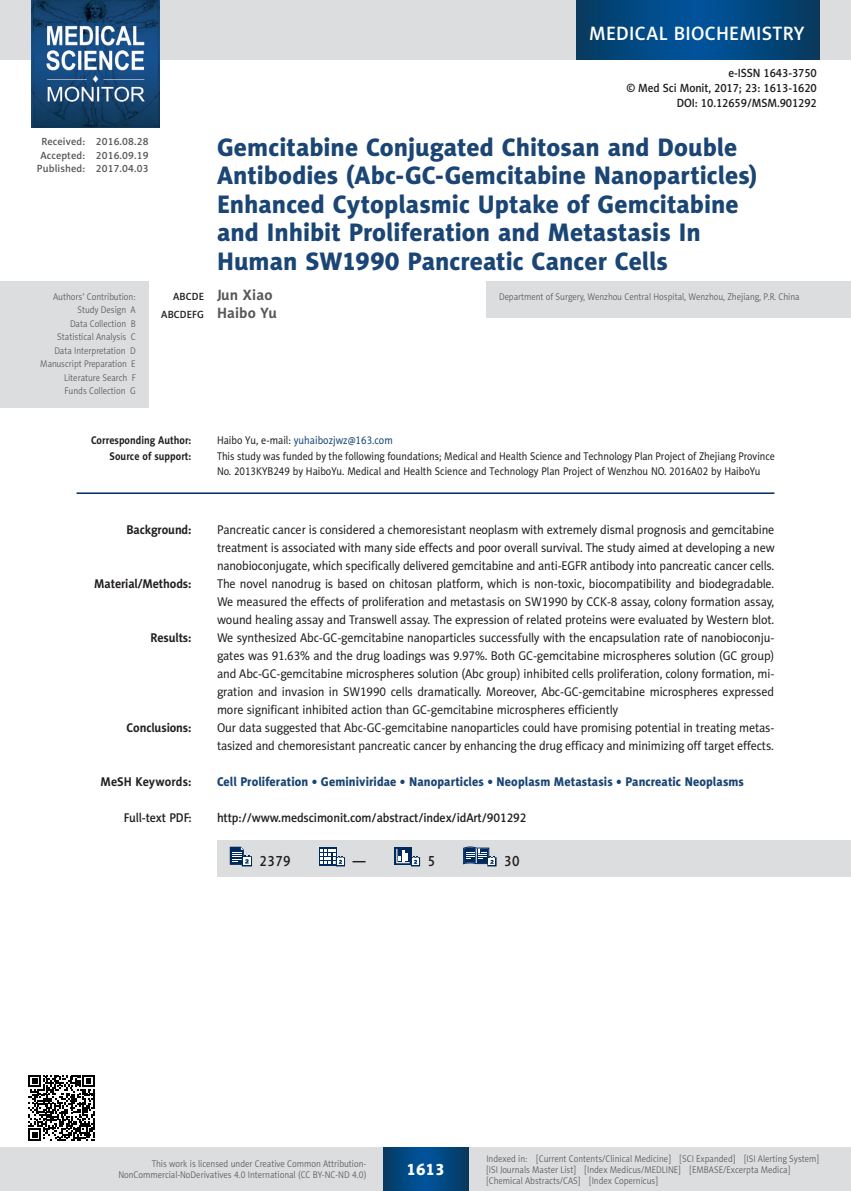
<style>
.page{position:relative;width:851px;height:1191px;background:#fff}
.page>*{position:absolute;margin:0;border:0;box-sizing:border-box;transform-origin:0 0}
.MSM_Tytul{font:25.5px/28.5px "Naomi Sans EFN Heavy";color:#1a4574}
.t1{font:19.5px "Naomi Sans EFN Medium";letter-spacing:.015em;color:#fff}
.t2{font:16.5px "Naomi Sans EFN Heavy";color:#fff}
.MSM_Autorzy{font:700 15px "Naomi Sans EFN";letter-spacing:.01em;color:#57585a}
.MSM_dane{font:15px "Naomi Sans EFN Medium";letter-spacing:.03em;color:#231f20;scale:.9 1}
.MSM_Summary_body{font:12.75px/18px "Naomi Sans EFN";letter-spacing:-.01em;color:#231f20;text-align:justify;scale:.95 1}
.MSM_keywords{font:12.75px "Naomi Sans EFN Heavy";letter-spacing:.005em;color:#1a4574;scale:.95 1}
.MSM_full_text_pdf{font:12.75px "Naomi Sans EFN Medium";letter-spacing:-.01em;color:#231f20;scale:.95 1}
.MSM_Summary_body-2{font:700 12.75px "Naomi Sans EFN";letter-spacing:-.01em;color:#231f20;scale:.95 1}
.MSM_keywords-2{font:700 12.75px "Naomi Sans EFN";letter-spacing:.005em;color:#231f20;scale:.95 1}
.MSM_full_text_pdf-2{font:12px "Naomi Sans EFN Medium";letter-spacing:-.01em;color:#231f20;scale:.95 1}
.MSM_Support{font:11.25px/15.8px "Naomi Sans EFN";color:#231f20;scale:.89 1}
.MSM_Adres{font:11.25px "Naomi Sans EFN";color:#1a4574;scale:.9 1}
.MSM_Adres-2{font:700 11.25px "Naomi Sans EFN";color:#231f20;scale:.9 1}
.MSM_Support-2{font:700 11.25px "Naomi Sans EFN";letter-spacing:.005em;color:#231f20;scale:.89 1}
.t3{font:10.5px "Naomi Sans EFN Medium";letter-spacing:.01em;color:#57585a}
.MSM_Autorzy-2{font:10.5px "Naomi Sans EFN Medium";letter-spacing:.01em;color:#231f20}
.MSM_Afiliacja{font:9.75px/11.2px "Naomi Sans EFN Light";color:#57585a;scale:.9 1}
.s1{font-family:"Naomi Sans EFN Medium";font-weight:400;font-size:10.5px;color:#231f20}
.s2{font-family:"Naomi Sans EFN";font-weight:700;font-size:15px;color:#57585a}
.s3{color:#231f20}
</style>
<div class="page">
<div style="left:217px;top:840px;width:633px;height:36px;background:#dcdddf"></div>
<svg style="left:230px;top:846px;width:22px;height:20px"></svg>
<div style="left:319px;top:847px;width:17px;height:18px;background:#00295c"></div>
<svg style="left:320px;top:848px;width:25px;height:18px"></svg>
<div style="left:394px;top:847px;width:18px;height:18px;background:#00295c"></div>
<svg style="left:396px;top:849px;width:24px;height:17px"></svg>
<svg style="left:463px;top:846px;width:33px;height:20px"></svg>
<hr style="left:77px;top:492px;width:697px;height:2px;background:#00295c">
<div style="left:0;top:282px;width:148px;height:126px;background:#dcdddf"></div>
<div style="left:486px;top:282px;width:364px;height:36px;background:#dcdddf"></div>
<svg style="left:28px;top:1075px;width:67px;height:66px"></svg>
<div style="left:0;top:1148px;width:850px;height:43px;background:#dcdddf"></div>
<svg style="left:383px;top:1147px;width:85px;height:43px;background:#02477e"></svg>
<div style="left:0;top:0;width:850px;height:60px;background:#dcdddf"></div>
<img style="left:32px;top:0;width:127px;height:128px">
<svg style="left:576px;top:0;width:243px;height:60px;background:#02477e"></svg>
<h2 class="t1" style="left:589px;top:22px;width:217px">MEDICAL BIOCHEMISTRY</h2>
<p class="t3" style="left:41px;top:136px;width:109px">Received: 2016.08.28</p>
<p class="t3" style="left:40px;top:149px;width:110px">Accepted: 2016.09.19</p>
<p class="t3" style="left:37px;top:163px;width:113px">Published: 2017.04.03</p>
<p class="MSM_Afiliacja" style="left:53px;top:291px;width:93px">Authors’ Contribution:</p>
<p class="MSM_Afiliacja" style="left:77px;top:304px;width:66px">Study Design A</p>
<p class="MSM_Afiliacja" style="left:70px;top:318px;width:74px">Data Collection B</p>
<p class="MSM_Afiliacja" style="left:57px;top:331px;width:89px">Statistical Analysis C</p>
<p class="MSM_Afiliacja" style="left:54px;top:345px;width:92px">Data Interpretation D</p>
<p class="MSM_Afiliacja" style="left:40px;top:358px;width:107px">Manuscript Preparation E</p>
<p class="MSM_Afiliacja" style="left:64px;top:372px;width:81px">Literature Search F</p>
<p class="MSM_Afiliacja" style="left:65px;top:385px;width:80px">Funds Collection G</p>
<p class="MSM_full_text_pdf-2" style="left:728px;top:66px;width:95px">e-ISSN 1643-3750</p>
<p class="MSM_full_text_pdf-2" style="left:626px;top:81px;width:202px">© Med Sci Monit, 2017; 23: 1613-1620</p>
<p class="MSM_full_text_pdf-2" style="left:676px;top:96px;width:149px">DOI: 10.12659/MSM.901292</p>
<p class="MSM_Tytul" style="left:217px;top:132px;width:541px">Gemcitabine Conjugated Chitosan and Double Antibodies (Abc-GC-Gemcitabine Nanoparticles)<br>Enhanced Cytoplasmic Uptake of Gemcitabine and Inhibit Proliferation and Metastasis In Human SW1990 Pancreatic Cancer Cells</p>
<p class="MSM_Autorzy" style="left:173px;top:286px;width:101px"><span class="s1">ABCDE</span> Jun Xiao</p>
<p class="MSM_Autorzy-2" style="left:161px;top:308px;width:117px">ABCDEFG <span class="s2">Haibo Yu</span></p>
<p class="MSM_Afiliacja" style="left:499px;top:291px;width:335px">Department of Surgery, Wenzhou Central Hospital, Wenzhou, Zhejiang, P.R. China</p>
<p class="MSM_Adres-2" style="left:91px;top:433px;width:113px">Corresponding Author:</p>
<p class="MSM_Adres" style="left:217px;top:433px;width:197px"><span class="s3">Haibo Yu, e-mail:</span> yuhaibozjwz@163.com</p>
<p class="MSM_Support-2" style="left:110px;top:449px;width:93px">Source of support:</p>
<p class="MSM_Support" style="left:217px;top:448px;width:628px">This study was funded by the following foundations; Medical and Health Science and Technology Plan Project of Zhejiang Province<br>No. 2013KYB249 by HaiboYu. Medical and Health Science and Technology Plan Project of Wenzhou NO. 2016A02 by HaiboYu</p>
<p class="MSM_Summary_body-2" style="left:126px;top:522px;width:70px">Background:</p>
<p class="MSM_Summary_body" style="left:217px;top:521px;width:588px">Pancreatic cancer is considered a chemoresistant neoplasm with extremely dismal prognosis and gemcitabine treatment is associated with many side effects and poor overall survival. The study aimed at developing a new nanobioconjugate, which specifically delivered gemcitabine and anti-EGFR antibody into pancreatic cancer cells.</p>
<p class="MSM_Summary_body-2" style="left:94px;top:576px;width:104px">Material/Methods:</p>
<p class="MSM_Summary_body" style="left:217px;top:575px;width:588px">The novel nanodrug is based on chitosan platform, which is non-toxic, biocompatibility and biodegradable.<br>We measured the effects of proliferation and metastasis on SW1990 by CCK-8 assay, colony formation assay, wound healing assay and Transwell assay. The expression of related proteins were evaluated by Western blot.</p>
<p class="MSM_Summary_body-2" style="left:150px;top:630px;width:45px">Results:</p>
<p class="MSM_Summary_body" style="left:217px;top:629px;width:588px">We synthesized Abc-GC-gemcitabine nanoparticles successfully with the encapsulation rate of nanobioconju&shy;gates was 91.63% and the drug loadings was 9.97%. Both GC-gemcitabine microspheres solution (GC group) and Abc-GC-gemcitabine microspheres solution (Abc group) inhibited cells proliferation, colony formation, mi&shy;gration and invasion in SW1990 cells dramatically. Moreover, Abc-GC-gemcitabine microspheres expressed more significant inhibited action than GC-gemcitabine microspheres efficiently</p>
<p class="MSM_Summary_body-2" style="left:127px;top:720px;width:70px">Conclusions:</p>
<p class="MSM_Summary_body" style="left:217px;top:719px;width:588px">Our data suggested that Abc-GC-gemcitabine nanoparticles could have promising potential in treating metas&shy;tasized and chemoresistant pancreatic cancer by enhancing the drug efficacy and minimizing off target effects.</p>
<p class="MSM_keywords-2" style="left:100px;top:774px;width:97px">MeSH Keywords:</p>
<p class="MSM_keywords" style="left:217px;top:774px;width:556px">Cell Proliferation • Geminiviridae • Nanoparticles • Neoplasm Metastasis • Pancreatic Neoplasms</p>
<p class="MSM_full_text_pdf" style="left:124px;top:810px;width:73px">Full-text PDF:</p>
<p class="MSM_full_text_pdf" style="left:217px;top:810px;width:327px">http://www.medscimonit.com/abstract/index/idArt/901292</p>
<p class="MSM_dane" style="left:259px;top:852px;width:36px">2379</p>
<p class="MSM_dane" style="left:352px;top:852px;width:16px">—</p>
<p class="MSM_dane" style="left:427px;top:852px;width:10px">5</p>
<p class="MSM_dane" style="left:504px;top:852px;width:19px">30</p>
<p class="MSM_Afiliacja" style="left:118px;top:1158px;width:277px;text-align:right">This work is licensed under Creative Common Attribution-<br>NonCommercial-NoDerivatives 4.0 International (CC BY-NC-ND 4.0)</p>
<p class="t2" style="left:406px;top:1159px;width:40px">1613</p>
<p class="MSM_Afiliacja" style="left:486px;top:1152px;width:371px">Indexed in: [Current Contents/Clinical Medicine] [SCI Expanded] [ISI Alerting System] [ISI Journals Master List] [Index Medicus/MEDLINE] [EMBASE/Excerpta Medica] [Chemical Abstracts/CAS] [Index Copernicus]</p>
</div>
